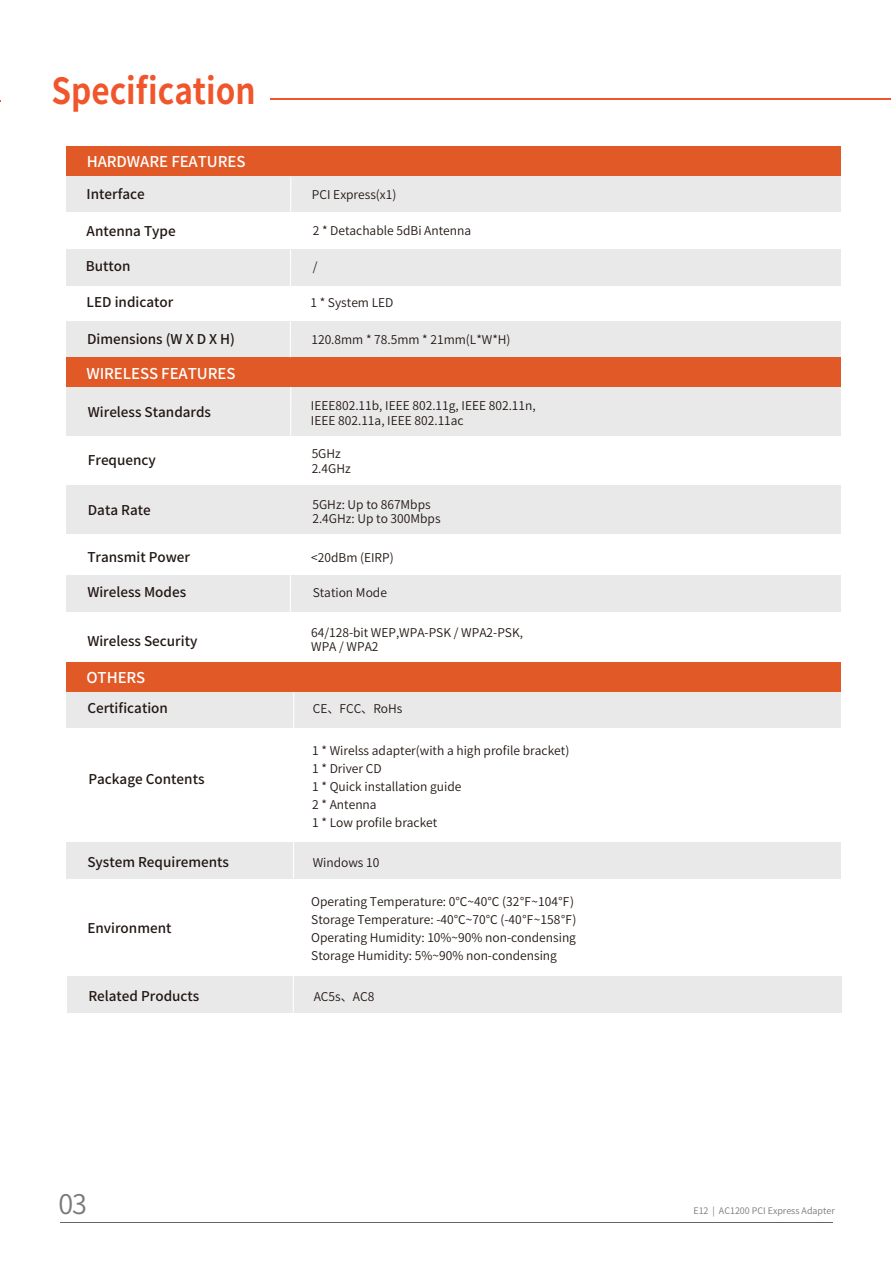
<style>
.page{position:relative;width:893px;height:1263px;background:#fff}
.page>*{position:absolute;margin:0;border:0;box-sizing:border-box;transform-origin:0 0}
.t1{font:700 36px "Source Han Sans CN";color:#f0552b;scale:.87 1}
.t2{font:27px "Source Han Sans CN";color:#79797d}
.t3{font:500 15px "Source Han Sans CN";letter-spacing:-.005em;color:#fff}
.t4{font:500 13.5px "Source Han Sans CN";color:#221713}
.t5{font:12px/18px "Source Han Sans CN";color:#221713}
.t6{font:9px "Source Han Sans CN";color:#79797d}
</style>
<div class="page">
<div style="left:66px;top:175px;width:774px;height:36px;background:#eae9ea"></div>
<div style="left:67px;top:249px;width:774px;height:36px;background:#eae9ea"></div>
<div style="left:67px;top:321px;width:774px;height:36px;background:#eae9ea"></div>
<hr style="left:60px;top:1222px;width:773px;height:1px;background:#656567">
<div style="left:67px;top:575px;width:774px;height:37px;background:#eae9ea"></div>
<div style="left:67px;top:692px;width:774px;height:36px;background:#eae9ea"></div>
<div style="left:67px;top:843px;width:774px;height:36px;background:#eae9ea"></div>
<div style="left:68px;top:977px;width:774px;height:36px;background:#eae9ea"></div>
<div style="left:67px;top:387px;width:774px;height:49px;background:#eae9ea"></div>
<div style="left:67px;top:146px;width:774px;height:30px;background:#e05927"></div>
<div style="left:67px;top:357px;width:774px;height:30px;background:#e05927"></div>
<div style="left:67px;top:662px;width:774px;height:29px;background:#e05927"></div>
<svg style="left:290px;top:177px;width:1px;height:180px"></svg>
<svg style="left:290px;top:387px;width:1px;height:225px"></svg>
<svg style="left:293px;top:692px;width:1px;height:321px"></svg>
<hr style="left:270px;top:98px;width:621px;height:2px;background:#f0552b">
<div style="left:67px;top:485px;width:774px;height:49px;background:#eae9ea"></div>
<h1 class="t1" style="left:52px;top:70px;width:236px">Specification</h1>
<p class="t3" style="left:87px;top:153px;width:160px">HARDWARE FEATURES</p>
<p class="t4" style="left:87px;top:187px;width:60px">Interface</p>
<p class="t4" style="left:87px;top:223px;width:91px">Antenna Type</p>
<p class="t4" style="left:86px;top:258px;width:46px">Button</p>
<p class="t4" style="left:87px;top:295px;width:88px">LED indicator</p>
<p class="t4" style="left:87px;top:332px;width:149px">Dimensions (W X D X H)</p>
<p class="t3" style="left:86px;top:365px;width:150px">WIRELESS FEATURES</p>
<p class="t4" style="left:88px;top:405px;width:125px">Wireless Standards</p>
<p class="t4" style="left:88px;top:453px;width:70px">Frequency</p>
<p class="t5" style="left:312px;top:186px;width:86px">PCI Express(x1)</p>
<p class="t5" style="left:313px;top:222px;width:160px">2 * Detachable 5dBi Antenna</p>
<p class="t5" style="left:313px;top:258px;width:6px">/</p>
<p class="t5" style="left:310px;top:294px;width:85px">1 * System LED</p>
<p class="t5" style="left:311px;top:331px;width:201px">120.8mm * 78.5mm * 21mm(L*W*H)</p>
<p class="t5" style="left:311px;top:399px;width:226px;line-height:14.4px">IEEE802.11b, IEEE 802.11g, IEEE 802.11n,<br>IEEE 802.11a, IEEE 802.11ac</p>
<p class="t5" style="left:312px;top:447px;width:41px;line-height:14.4px">5GHz<br>2.4GHz</p>
<p class="t4" style="left:88px;top:503px;width:64px">Data Rate</p>
<p class="t5" style="left:312px;top:497px;width:130px;line-height:14.4px">5GHz: Up to 867Mbps<br>2.4GHz: Up to 300Mbps</p>
<p class="t4" style="left:87px;top:549px;width:104px">Transmit Power</p>
<p class="t5" style="left:311px;top:548px;width:84px">&lt;20dBm (EIRP)</p>
<p class="t4" style="left:87px;top:584px;width:100px">Wireless Modes</p>
<p class="t5" style="left:313px;top:584px;width:76px">Station Mode</p>
<p class="t5" style="left:311px;top:623px;width:213px">64/128-bit WEP,WPA-PSK / WPA2-PSK,</p>
<p class="t4" style="left:87px;top:633px;width:112px">Wireless Security</p>
<p class="t5" style="left:311px;top:638px;width:69px">WPA / WPA2</p>
<p class="t3" style="left:86px;top:669px;width:60px">OTHERS</p>
<p class="t4" style="left:87px;top:701px;width:82px">Certification</p>
<p class="t4" style="left:88px;top:771px;width:118px">Package Contents</p>
<p class="t5" style="left:313px;top:700px;width:91px">CE、FCC、RoHs</p>
<p class="t5" style="left:312px;top:741px;width:259px">1 * Wirelss adapter(with a high profile bracket)<br>1 * Driver CD<br>1 * Quick installation guide<br>2 * Antenna<br>1 * Low profile bracket</p>
<p class="t4" style="left:87px;top:855px;width:143px">System Requirements</p>
<p class="t5" style="left:313px;top:854px;width:68px">Windows 10</p>
<p class="t4" style="left:87px;top:920px;width:86px">Environment</p>
<p class="t5" style="left:311px;top:893px;width:267px">Operating Temperature: 0℃~40℃ (32℉~104℉)<br>Storage Temperature: -40℃~70℃ (-40℉~158℉)<br>Operating Humidity: 10%~90% non-condensing Storage Humidity: 5%~90% non-condensing</p>
<p class="t4" style="left:88px;top:989px;width:112px">Related Products</p>
<p class="t5" style="left:314px;top:988px;width:62px">AC5s、AC8</p>
<h2 class="t2" style="left:59px;top:1189px;width:30px">03</h2>
<p class="t6" style="left:693px;top:1206px;width:143px">E12 | AC1200 PCI Express Adapter</p>
</div>
